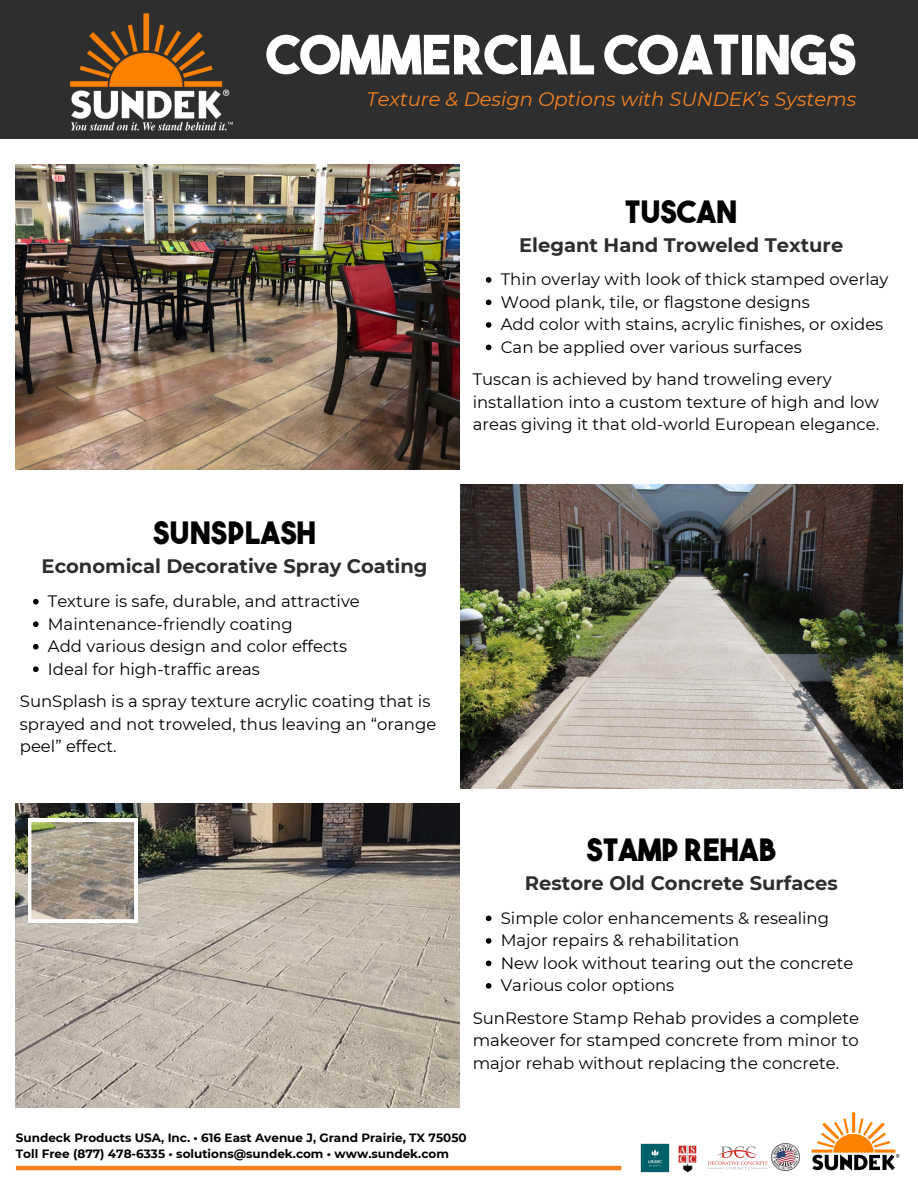
<style>
.page{position:relative;width:918px;height:1188px;background:#fff}
.page>*{position:absolute;margin:0;border:0;box-sizing:border-box;transform-origin:0 0}
.t1{font:54px "The Bold Font";color:#fff}
.t2{font:30.75px "The Bold Font";color:#000}
.t3{font:700 19.5px "Montserrat";color:#2e2e2e}
.t4{font:italic 19.5px "Montserrat";color:#f58220}
.t5{font:16.5px/22.5px "Montserrat";color:#000}
.t6{font:700 12px "Montserrat";color:#000}
</style>
<div class="page">
<img style="left:16px;top:165px;width:443px;height:304px">
<img style="left:460px;top:484px;width:443px;height:304px">
<img style="left:16px;top:803px;width:443px;height:305px">
<img style="left:640px;top:1143px;width:30px;height:30px">
<img style="left:678px;top:1145px;width:19px;height:28px">
<img style="left:708px;top:1143px;width:92px;height:28px">
<img style="left:811px;top:1112px;width:89px;height:59px">
<hr style="left:16px;top:1166px;width:605px;height:4px;background:#f58220">
<svg style="left:28px;top:819px;width:109px;height:103px;background:#aba295"></svg>
<svg style="left:486px;top:277px;width:5px;height:6px"></svg>
<svg style="left:486px;top:300px;width:5px;height:5px"></svg>
<svg style="left:486px;top:322px;width:5px;height:6px"></svg>
<svg style="left:486px;top:345px;width:5px;height:5px"></svg>
<svg style="left:33px;top:599px;width:6px;height:6px"></svg>
<svg style="left:33px;top:621px;width:6px;height:6px"></svg>
<svg style="left:33px;top:644px;width:6px;height:6px"></svg>
<svg style="left:33px;top:666px;width:6px;height:6px"></svg>
<svg style="left:486px;top:916px;width:5px;height:5px"></svg>
<svg style="left:486px;top:938px;width:5px;height:6px"></svg>
<svg style="left:486px;top:961px;width:5px;height:5px"></svg>
<svg style="left:486px;top:983px;width:5px;height:6px"></svg>
<div style="left:0;top:0;width:918px;height:139px;background:#2e2e2e"></div>
<img style="left:70px;top:13px;width:163px;height:118px">
<p class="t1" style="left:266px;top:34px;width:592px">COMMERCIAL COATINGS</p>
<p class="t4" style="left:366px;top:88px;width:492px">Texture &amp; Design Options with SUNDEK’s Systems</p>
<p class="t2" style="left:153px;top:521px;width:164px">SUNSPLASH</p>
<h5 class="t3" style="left:42px;top:554px;width:387px">Economical Decorative Spray Coating</h5>
<p class="t5" style="left:48px;top:590px;width:313px">Texture is safe, durable, and attractive</p>
<p class="t5" style="left:48px;top:612px;width:246px">Maintenance-friendly coating</p>
<p class="t5" style="left:48px;top:635px;width:301px">Add various design and color effects</p>
<h2 class="t5" style="left:48px;top:657px;width:214px">Ideal for high-traffic areas</h2>
<h3 class="t5" style="left:20px;top:690px;width:418px">SunSplash is a spray texture acrylic coating that is sprayed and not troweled, thus leaving an “orange peel” effect.</h3>
<p class="t2" style="left:625px;top:200px;width:114px">TUSCAN</p>
<h5 class="t3" style="left:519px;top:233px;width:326px">Elegant Hand Troweled Texture</h5>
<h2 class="t5" style="left:501px;top:268px;width:389px">Thin overlay with look of thick stamped overlay</h2>
<h3 class="t5" style="left:501px;top:291px;width:311px">Wood plank, tile, or flagstone designs</h3>
<p class="t5" style="left:501px;top:313px;width:384px">Add color with stains, acrylic finishes, or oxides</p>
<p class="t5" style="left:501px;top:336px;width:302px">Can be applied over various surfaces</p>
<p class="t5" style="left:473px;top:368px;width:408px">Tuscan is achieved by hand troweling every installation into a custom texture of high and low areas giving it that old-world European elegance.</p>
<p class="t2" style="left:587px;top:838px;width:191px">STAMP REHAB</p>
<p class="t3" style="left:525px;top:871px;width:314px">Restore Old Concrete Surfaces</p>
<p class="t5" style="left:501px;top:907px;width:330px">Simple color enhancements &amp; resealing</p>
<p class="t5" style="left:501px;top:929px;width:240px">Major repairs &amp; rehabilitation</p>
<h5 class="t5" style="left:501px;top:952px;width:354px">New look without tearing out the concrete</h5>
<p class="t5" style="left:501px;top:974px;width:175px">Various color options</p>
<p class="t5" style="left:473px;top:1007px;width:388px;text-align:justify">SunRestore Stamp Rehab provides a complete makeover for stamped concrete from minor to major rehab without replacing the concrete.</p>
<p class="t6" style="left:16px;top:1131px;width:452px">Sundeck Products USA, Inc. • 616 East Avenue J, Grand Prairie, TX 75050</p>
<p class="t6" style="left:16px;top:1147px;width:435px">Toll Free (877) 478-6335 • solutions@sundek.com • www.sundek.com</p>
</div>
